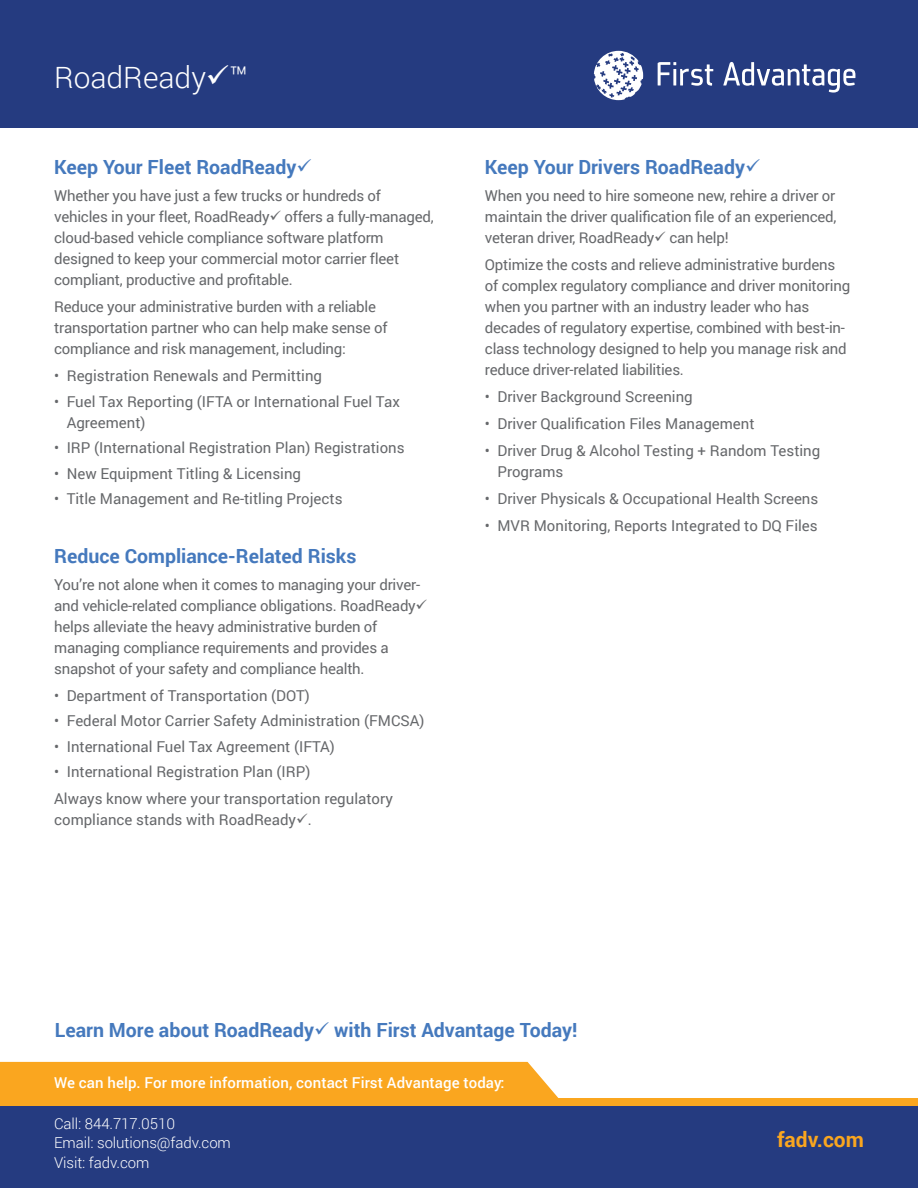
<style>
.page{position:relative;width:918px;height:1188px;background:#fff}
.page>*{position:absolute;margin:0;border:0;box-sizing:border-box;transform-origin:0 0}
.t1{font:300 30px "Roboto";color:#fff}
.t2{font:700 21px "Roboto";color:#faa61f}
.t3{font:700 19.5px "Roboto";color:#4579bd}
.t4{font:15px/21px "Roboto";letter-spacing:-.015em;color:#66686b}
.t5{font:500 15px "Roboto";letter-spacing:.005em;color:#fff}
.t6{font:300 15px/19.5px "Roboto";letter-spacing:-.005em;color:#fff}
</style>
<div class="page">
<div style="left:0;top:0;width:918px;height:127px;background:#253b80"></div>
<div style="left:0;top:1105px;width:918px;height:83px;background:#253b80"></div>
<svg style="left:658px;top:62px;width:55px;height:24px"></svg>
<svg style="left:723px;top:62px;width:132px;height:31px"></svg>
<svg style="left:594px;top:51px;width:49px;height:49px"></svg>
<div style="left:0;top:1098px;width:918px;height:7px;background:#faa61f"></div>
<div style="left:0;top:1062px;width:558px;height:36px;background:#faa61f"></div>
<h1 class="t1" style="left:54px;top:56px;width:196px">RoadReady✓™</h1>
<h3 class="t3" style="left:54px;top:154px;width:257px">Keep Your Fleet RoadReady✓</h3>
<p class="t4" style="left:54px;top:185px;width:381px">Whether you have just a few trucks or hundreds of vehicles in your fleet, RoadReady✓ offers a fully-managed, cloud-based vehicle compliance software platform designed to keep your commercial motor carrier fleet compliant, productive and profitable.</p>
<p class="t4" style="left:54px;top:296px;width:335px">Reduce your administrative burden with a reliable transportation partner who can help make sense of compliance and risk management, including:</p>
<p class="t4" style="left:54px;top:365px;width:269px">• Registration Renewals and Permitting</p>
<p class="t4" style="left:67px;top:390px;width:335px;text-indent:-13px">• Fuel Tax Reporting (IFTA or International Fuel Tax<br>Agreement)</p>
<p class="t4" style="left:54px;top:437px;width:352px">• IRP (International Registration Plan) Registrations</p>
<p class="t4" style="left:54px;top:462px;width:248px">• New Equipment Titling &amp; Licensing</p>
<p class="t4" style="left:54px;top:488px;width:290px">• Title Management and Re-titling Projects</p>
<h3 class="t3" style="left:54px;top:542px;width:304px">Reduce Compliance-Related Risks</h3>
<p class="t4" style="left:54px;top:573px;width:373px">You’re not alone when it comes to managing your driver&shy;and vehicle-related compliance obligations. RoadReady✓ helps alleviate the heavy administrative burden of managing compliance requirements and provides a snapshot of your safety and compliance health.</p>
<p class="t4" style="left:54px;top:684px;width:257px">• Department of Transportation (DOT)</p>
<p class="t4" style="left:54px;top:710px;width:372px">• Federal Motor Carrier Safety Administration (FMCSA)</p>
<p class="t4" style="left:54px;top:735px;width:282px">• International Fuel Tax Agreement (IFTA)</p>
<p class="t4" style="left:54px;top:758px;width:340px;line-height:27px">• International Registration Plan (IRP)<br>Always know where your transportation regulatory</p>
<p class="t4" style="left:54px;top:809px;width:259px">compliance stands with RoadReady✓.</p>
<h3 class="t3" style="left:485px;top:154px;width:275px">Keep Your Drivers RoadReady✓</h3>
<p class="t4" style="left:485px;top:185px;width:353px;text-align:justify">When you need to hire someone new, rehire a driver or maintain the driver qualification file of an experienced, veteran driver, RoadReady✓ can help!</p>
<p class="t4" style="left:485px;top:254px;width:367px">Optimize the costs and relieve administrative burdens of complex regulatory compliance and driver monitoring when you partner with an industry leader who has decades of regulatory expertise, combined with best-in&shy;class technology designed to help you manage risk and reduce driver-related liabilities.</p>
<p class="t4" style="left:485px;top:386px;width:209px">• Driver Background Screening</p>
<p class="t4" style="left:485px;top:413px;width:271px">• Driver Qualification Files Management</p>
<p class="t4" style="left:497px;top:440px;width:324px;text-indent:-13px">• Driver Drug &amp; Alcohol Testing + Random Testing<br>Programs</p>
<p class="t4" style="left:485px;top:488px;width:335px">• Driver Physicals &amp; Occupational Health Screens</p>
<p class="t4" style="left:485px;top:515px;width:334px">• MVR Monitoring, Reports Integrated to DQ Files</p>
<h3 class="t3" style="left:55px;top:1016px;width:524px">Learn More about RoadReady✓ with First Advantage Today!</h3>
<p class="t5" style="left:54px;top:1072px;width:452px">We can help. For more information, contact First Advantage today:</p>
<p class="t6" style="left:54px;top:1113px;width:178px">Call: 844.717.0510<br>Email: solutions@fadv.com<br>Visit: fadv.com</p>
<h2 class="t2" style="left:777px;top:1125px;width:88px">fadv.com</h2>
</div>
